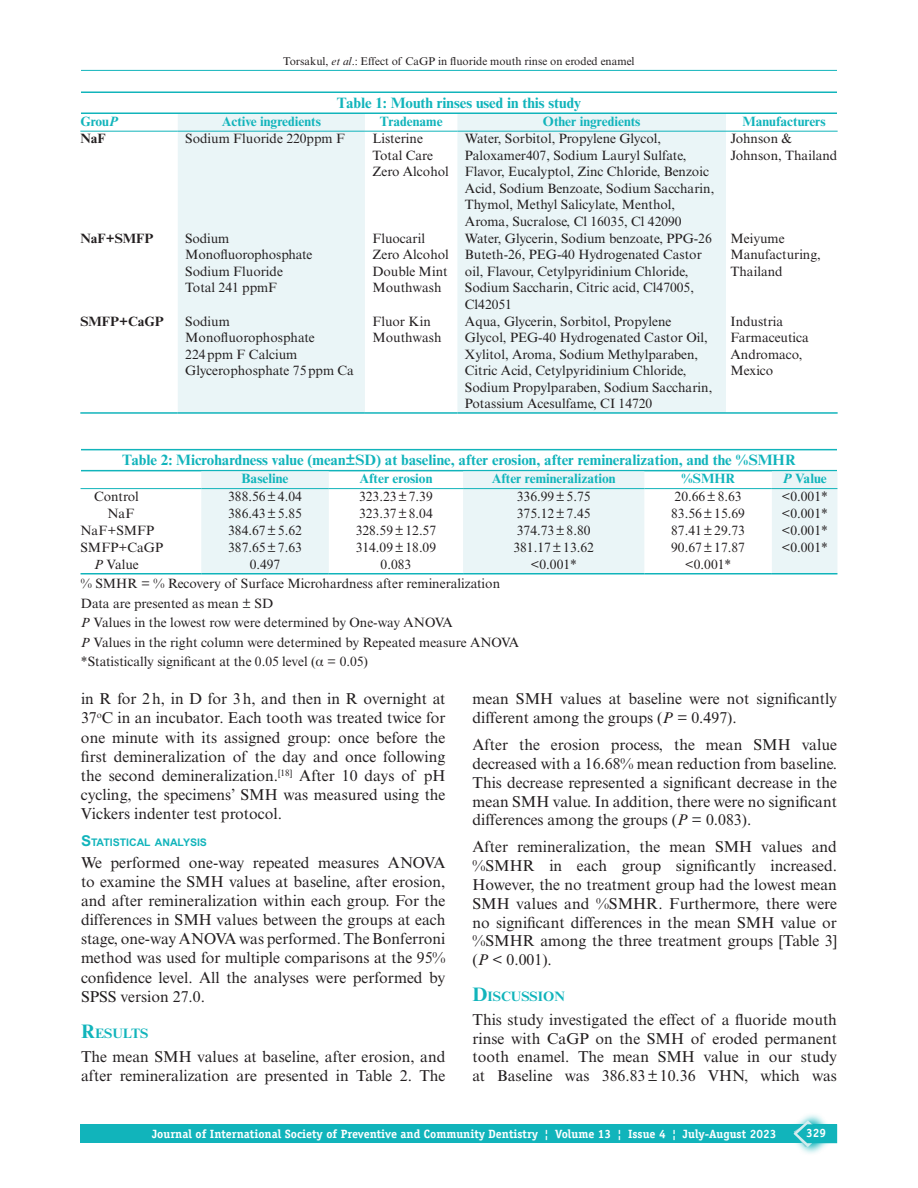
<style>
.page{position:relative;width:918px;height:1188px;background:#fff}
.page>*{position:absolute;margin:0;border:0;box-sizing:border-box;transform-origin:0 0}
.t1{font:15.75px/19.2px "Times New Roman MT Std";color:#231f20;text-align:justify}
.t2{font:700 15px "Times New Roman MT Std";color:#11b4bb}
.t3{font:700 13.65px "Times New Roman MT Std";color:#11b4bb}
.t4{font:13.5px/16.5px "Times New Roman MT Std";color:#231f20}
.t5{font:700 13.5px "Times New Roman MT Std";color:#11b4bb}
.t6{font:700 13.5px "Times New Roman MT Std";color:#231f20}
.t7{font:700 12px "Officina Serif Std";color:#fff}
.t8{font:11.25px "Times New Roman MT Std";color:#231f20}
.t9{font:700 10.5px "Arial MT Std";color:#11b4bb}
.s1{font-style:italic}
.s2{font-family:"Gandhari Unicode"}
.s3{font-size:15px}
.s4{font-size:19.5px}
</style>
<div class="page">
<div style="left:81px;top:1124px;width:756px;height:19px;background:#11b4bb"></div>
<svg style="left:799px;top:1114px;width:25px;height:40px"></svg>
<svg style="left:793px;top:1120px;width:44px;height:27px"></svg>
<hr style="left:81px;top:70px;width:756px;height:1px;background:#11b4bb">
<hr style="left:81px;top:92px;width:756px;height:1px;background:#11b4bb">
<hr style="left:81px;top:112px;width:756px;height:2px;background:#11b4bb">
<svg style="left:178px;top:114px;width:548px;height:298px;fill:#eaf5f7"></svg>
<hr style="left:80px;top:131px;width:98px;height:1px;background:#11b4bb">
<hr style="left:178px;top:131px;width:187px;height:1px;background:#11b4bb">
<hr style="left:365px;top:131px;width:92px;height:1px;background:#11b4bb">
<hr style="left:457px;top:131px;width:269px;height:1px;background:#11b4bb">
<hr style="left:726px;top:131px;width:112px;height:1px;background:#11b4bb">
<hr style="left:80px;top:412px;width:98px;height:2px;background:#11b4bb">
<hr style="left:178px;top:412px;width:187px;height:2px;background:#11b4bb">
<hr style="left:365px;top:412px;width:92px;height:2px;background:#11b4bb">
<hr style="left:457px;top:412px;width:269px;height:2px;background:#11b4bb">
<hr style="left:726px;top:412px;width:112px;height:2px;background:#11b4bb">
<hr style="left:81px;top:449px;width:756px;height:1px;background:#11b4bb">
<hr style="left:81px;top:470px;width:756px;height:1px;background:#11b4bb">
<svg style="left:201px;top:471px;width:636px;height:102px;fill:#eaf5f7"></svg>
<hr style="left:81px;top:488px;width:120px;height:1px;background:#11b4bb">
<hr style="left:201px;top:488px;width:128px;height:1px;background:#11b4bb">
<hr style="left:329px;top:488px;width:134px;height:1px;background:#11b4bb">
<hr style="left:463px;top:488px;width:181px;height:1px;background:#11b4bb">
<hr style="left:644px;top:488px;width:128px;height:1px;background:#11b4bb">
<hr style="left:772px;top:488px;width:65px;height:1px;background:#11b4bb">
<hr style="left:81px;top:573px;width:120px;height:1px;background:#11b4bb">
<hr style="left:201px;top:573px;width:128px;height:1px;background:#11b4bb">
<hr style="left:329px;top:573px;width:134px;height:1px;background:#11b4bb">
<hr style="left:463px;top:573px;width:181px;height:1px;background:#11b4bb">
<hr style="left:644px;top:573px;width:128px;height:1px;background:#11b4bb">
<hr style="left:772px;top:573px;width:65px;height:1px;background:#11b4bb">
<p class="t8" style="left:283px;top:54px;width:353px">Torsakul, <span class="s1">et al</span>.: Effect of CaGP in fluoride mouth rinse on eroded enamel</p>
<p class="t2" style="left:337px;top:94px;width:246px">Table 1: Mouth rinses used in this study</p>
<p class="t5" style="left:80px;top:113px;width:39px">Grou<span class="s1">P</span></p>
<p class="t5" style="left:222px;top:113px;width:101px">Active ingredients</p>
<p class="t5" style="left:380px;top:113px;width:64px">Tradename</p>
<p class="t5" style="left:543px;top:113px;width:99px">Other ingredients</p>
<p class="t5" style="left:742px;top:113px;width:85px">Manufacturers</p>
<p class="t6" style="left:80px;top:130px;width:27px">NaF</p>
<p class="t4" style="left:185px;top:130px;width:161px">Sodium Fluoride 220ppm F</p>
<p class="t4" style="left:372px;top:130px;width:78px">Listerine<br>Total Care<br>Zero Alcohol</p>
<p class="t4" style="left:465px;top:130px;width:251px">Water, Sorbitol, Propylene Glycol, Paloxamer407, Sodium Lauryl Sulfate, Flavor, Eucalyptol, Zinc Chloride, Benzoic Acid, Sodium Benzoate, Sodium Saccharin, Thymol, Methyl Salicylate, Menthol, Aroma, Sucralose, Cl 16035, Cl 42090</p>
<p class="t4" style="left:731px;top:130px;width:108px">Johnson &amp;<br>Johnson, Thailand</p>
<p class="t6" style="left:80px;top:230px;width:74px">NaF+SMFP</p>
<p class="t4" style="left:185px;top:230px;width:129px">Sodium<br>Monofluorophosphate<br>Sodium Fluoride<br>Total 241 ppmF</p>
<p class="t4" style="left:372px;top:230px;width:78px">Fluocaril<br>Zero Alcohol<br>Double Mint<br>Mouthwash</p>
<p class="t4" style="left:465px;top:230px;width:248px">Water, Glycerin, Sodium benzoate, PPG-26<br>Buteth-26, PEG-40 Hydrogenated Castor oil, Flavour, Cetylpyridinium Chloride, Sodium Saccharin, Citric acid, Cl47005, Cl42051</p>
<p class="t4" style="left:731px;top:230px;width:92px">Meiyume<br>Manufacturing,<br>Thailand</p>
<p class="t6" style="left:80px;top:313px;width:85px">SMFP+CaGP</p>
<p class="t4" style="left:185px;top:313px;width:170px">Sodium<br>Monofluorophosphate<br>224ppm F Calcium<br>Glycerophosphate 75ppm Ca</p>
<p class="t4" style="left:372px;top:313px;width:71px">Fluor Kin<br>Mouthwash</p>
<p class="t4" style="left:465px;top:313px;width:249px">Aqua, Glycerin, Sorbitol, Propylene Glycol, PEG-40 Hydrogenated Castor Oil, Xylitol, Aroma, Sodium Methylparaben, Citric Acid, Cetylpyridinium Chloride, Sodium Propylparaben, Sodium Saccharin, Potassium Acesulfame, CI 14720</p>
<p class="t4" style="left:731px;top:313px;width:80px">Industria<br>Farmaceutica<br>Andromaco,<br>Mexico</p>
<p class="t2" style="left:122px;top:451px;width:675px">Table 2: Microhardness value (mean±SD) at baseline, after erosion, after remineralization, and the %SMHR</p>
<p class="t5" style="left:242px;top:470px;width:48px">Baseline</p>
<p class="t5" style="left:359px;top:470px;width:75px">After erosion</p>
<p class="t5" style="left:492px;top:470px;width:126px">After remineralization</p>
<p class="t5" style="left:681px;top:470px;width:56px">%SMHR</p>
<p class="t5" style="left:783px;top:470px;width:45px"><span class="s1">P</span> Value</p>
<p class="t4" style="left:94px;top:488px;width:46px">Control</p>
<p class="t4" style="left:228px;top:488px;width:75px">388.56±4.04</p>
<p class="t4" style="left:359px;top:488px;width:75px">323.23±7.39</p>
<p class="t4" style="left:517px;top:488px;width:75px">336.99±5.75</p>
<p class="t4" style="left:675px;top:488px;width:68px">20.66±8.63</p>
<p class="t4" style="left:781px;top:488px;width:48px">&lt;0.001*</p>
<p class="t4" style="left:108px;top:505px;width:28px">NaF</p>
<p class="t4" style="left:228px;top:505px;width:75px">386.43±5.85</p>
<p class="t4" style="left:359px;top:505px;width:75px">323.37±8.04</p>
<p class="t4" style="left:517px;top:505px;width:75px">375.12±7.45</p>
<p class="t4" style="left:671px;top:505px;width:75px">83.56±15.69</p>
<p class="t4" style="left:781px;top:505px;width:48px">&lt;0.001*</p>
<p class="t4" style="left:81px;top:522px;width:75px">NaF+SMFP</p>
<p class="t4" style="left:228px;top:522px;width:75px">384.67±5.62</p>
<p class="t4" style="left:356px;top:522px;width:82px">328.59±12.57</p>
<p class="t4" style="left:517px;top:522px;width:75px">374.73±8.80</p>
<p class="t4" style="left:671px;top:522px;width:75px">87.41±29.73</p>
<p class="t4" style="left:781px;top:522px;width:48px">&lt;0.001*</p>
<p class="t4" style="left:81px;top:539px;width:84px">SMFP+CaGP</p>
<p class="t4" style="left:228px;top:539px;width:75px">387.65±7.63</p>
<p class="t4" style="left:356px;top:539px;width:82px">314.09±18.09</p>
<p class="t4" style="left:513px;top:539px;width:82px">381.17±13.62</p>
<p class="t4" style="left:671px;top:539px;width:75px">90.67±17.87</p>
<p class="t4" style="left:781px;top:539px;width:48px">&lt;0.001*</p>
<p class="t4" style="left:94px;top:556px;width:46px"><span class="s1">P</span> Value</p>
<p class="t4" style="left:250px;top:556px;width:32px">0.497</p>
<p class="t4" style="left:381px;top:556px;width:32px">0.083</p>
<p class="t4" style="left:530px;top:556px;width:48px">&lt;0.001*</p>
<p class="t4" style="left:685px;top:556px;width:48px">&lt;0.001*</p>
<p class="t4" style="left:81px;top:574px;width:440px;line-height:19.5px">% SMHR = % Recovery of Surface Microhardness after remineralization Data are presented as mean ± SD<br><span class="s1">P</span> Values in the lowest row were determined by One-way ANOVA<br><span class="s1">P</span> Values in the right column were determined by Repeated measure ANOVA *Statistically significant at the 0.05 level (<span class="s2">α</span> = 0.05)</p>
<p class="t1" style="left:81px;top:689px;width:366px">in R for 2h, in D for 3h, and then in R overnight at 37<sup>o</sup>C in an incubator. Each tooth was treated twice for one minute with its assigned group: once before the first demineralization of the day and once following the second demineralization.<sup>[18]</sup> After 10 days of pH cycling, the specimens’ SMH was measured using the Vickers indenter test protocol.</p>
<p class="t9" style="left:81px;top:836px;width:127px"><span class="s3">S</span>TATISTICAL ANALYSIS</p>
<p class="t1" style="left:81px;top:853px;width:366px">We performed one-way repeated measures ANOVA to examine the SMH values at baseline, after erosion, and after remineralization within each group. For the differences in SMH values between the groups at each stage, one-way ANOVA was performed. The Bonferroni method was used for multiple comparisons at the 95% confidence level. All the analyses were performed by SPSS version 27.0.</p>
<p class="t3" style="left:81px;top:1025px;width:69px"><span class="s4">R</span>ESULTS</p>
<p class="t1" style="left:81px;top:1047px;width:366px">The mean SMH values at baseline, after erosion, and after remineralization are presented in Table 2. The</p>
<p class="t1" style="left:472px;top:690px;width:366px;line-height:18.8px">mean SMH values at baseline were not significantly different among the groups (<span class="s1">P</span> = 0.497).</p>
<p class="t1" style="left:472px;top:735px;width:366px;line-height:18.8px">After the erosion process, the mean SMH value decreased with a 16.68% mean reduction from baseline.<br>This decrease represented a significant decrease in the mean SMH value. In addition, there were no significant differences among the groups (<span class="s1">P</span> = 0.083).</p>
<p class="t1" style="left:472px;top:838px;width:366px;line-height:18.8px">After remineralization, the mean SMH values and %SMHR in each group significantly increased.<br>However, the no treatment group had the lowest mean SMH values and %SMHR. Furthermore, there were no significant differences in the mean SMH value or %SMHR among the three treatment groups [Table 3] (<span class="s1">P</span> &lt; 0.001).</p>
<p class="t3" style="left:472px;top:988px;width:94px"><span class="s4">D</span>ISCUSSION</p>
<p class="t1" style="left:472px;top:1010px;width:366px;line-height:18.8px">This study investigated the effect of a fluoride mouth rinse with CaGP on the SMH of eroded permanent tooth enamel. The mean SMH value in our study at Baseline was 386.83±10.36 VHN, which was</p>
<p class="t7" style="left:152px;top:1126px;width:626px">Journal of International Society of Preventive and Community Dentistry ¦ Volume 13 ¦ Issue 4 ¦ July-August 2023</p>
<p class="t7" style="left:806px;top:1126px;width:22px">329</p>
</div>
